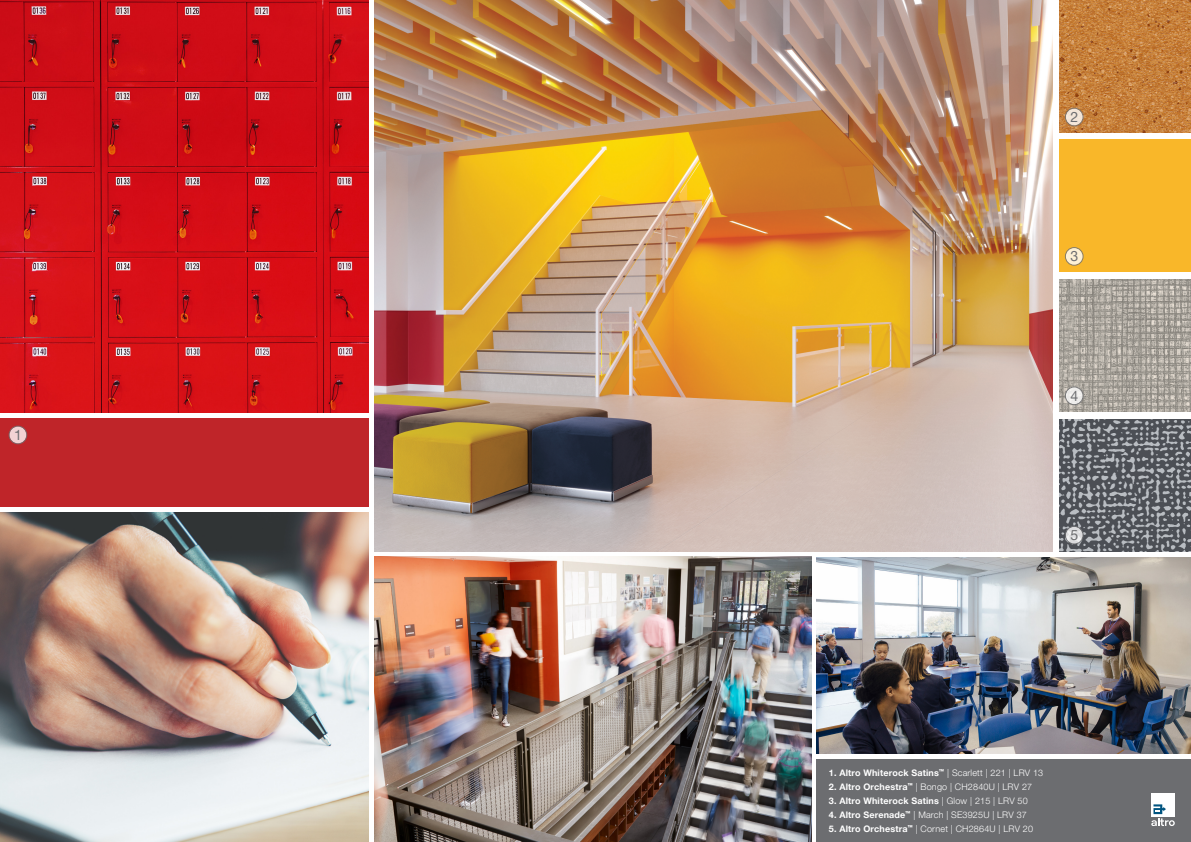
<style>
.page{position:relative;width:1191px;height:842px;background:#fff}
.page>*{position:absolute;margin:0;border:0;box-sizing:border-box;transform-origin:0 0}
.t1{font:14px "Helvetica Neue LT Pro";color:#6c6d70}
.Intro_text{font:300 9px "Helvetica Neue LT Pro";letter-spacing:.02em;color:#fff}
.Intro_text-2{font:700 9px "Helvetica Neue LT Pro";letter-spacing:.02em;color:#fff}
.s1{font-weight:300}
.s2{font-weight:700}
</style>
<div class="page">
<div style="left:1059px;top:140px;width:132px;height:132px;background:#f9b729"></div>
<img style="left:1059px;top:419px;width:132px;height:132px">
<img style="left:1059px;top:279px;width:132px;height:133px">
<img style="left:1059px;top:0;width:132px;height:132px">
<img style="left:0;top:0;width:369px;height:412px">
<img style="left:374px;top:0;width:678px;height:551px">
<img style="left:0;top:513px;width:369px;height:329px">
<div style="left:0;top:418px;width:369px;height:89px;background:#bf2529"></div>
<img style="left:816px;top:558px;width:375px;height:195px">
<img style="left:374px;top:557px;width:437px;height:285px">
<div style="left:9px;top:426px;width:18px;height:18px;background:#f2d3d4;border-radius:50%"></div>
<div style="left:9px;top:426px;width:18px;height:18px;border:1px solid #6c6d70;border-radius:50%"></div>
<svg style="left:1065px;top:108px;width:18px;height:18px"></svg>
<div style="left:1064px;top:108px;width:19px;height:18px;border:1px solid #6c6d70;border-radius:50%"></div>
<div style="left:816px;top:759px;width:375px;height:83px;background:#6c6d70"></div>
<svg style="left:1065px;top:248px;width:18px;height:17px"></svg>
<div style="left:1064px;top:247px;width:19px;height:19px;border:1px solid #6c6d70;border-radius:50%"></div>
<svg style="left:1065px;top:387px;width:18px;height:18px"></svg>
<div style="left:1064px;top:386px;width:19px;height:19px;border:1px solid #6c6d70;border-radius:50%"></div>
<svg style="left:1065px;top:526px;width:18px;height:18px"></svg>
<div style="left:1064px;top:526px;width:19px;height:18px;border:1px solid #6c6d70;border-radius:50%"></div>
<div style="left:1151px;top:793px;width:23px;height:23px;background:#fff"></div>
<svg style="left:1151px;top:804px;width:23px;height:22px"></svg>
<p class="t1" style="left:14px;top:426px;width:9px">1</p>
<p class="t1" style="left:1070px;top:108px;width:9px">2</p>
<p class="t1" style="left:1070px;top:248px;width:9px">3</p>
<p class="t1" style="left:1070px;top:387px;width:9px">4</p>
<p class="t1" style="left:1070px;top:527px;width:9px">5</p>
<p class="Intro_text-2" style="left:829px;top:767px;width:216px">1. Altro Whiterock Satins<sup>™</sup> <span class="s1">| Scarlett | 221 | LRV 13</span></p>
<p class="Intro_text" style="left:829px;top:781px;width:205px"><span class="s2">2. Altro Orchestra</span><sup>™</sup> | Bongo | CH2840U | LRV 27</p>
<p class="Intro_text-2" style="left:829px;top:795px;width:200px">3. Altro Whiterock Satins <span class="s1">| Glow | 215 | LRV 50</span></p>
<p class="Intro_text" style="left:829px;top:809px;width:199px"><span class="s2">4. Altro Serenade</span><sup>™</sup> | March | SE3925U | LRV 37</p>
<p class="Intro_text" style="left:829px;top:823px;width:206px"><span class="s2">5. Altro Orchestra</span><sup>™</sup> | Cornet | CH2864U | LRV 20</p>
</div>
